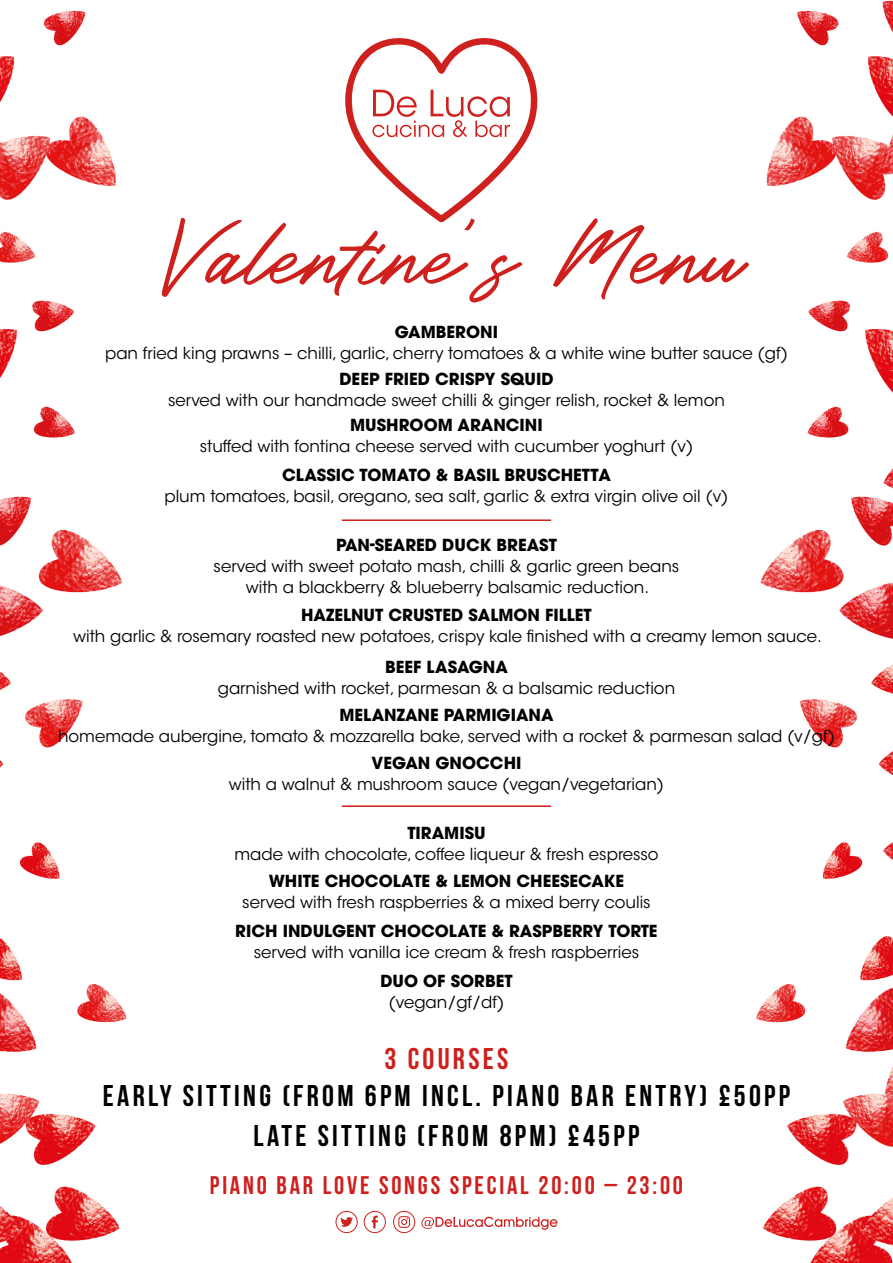
<style>
.page{position:relative;width:893px;height:1263px;background:#fff}
.page>*{position:absolute;margin:0;border:0;box-sizing:border-box;transform-origin:0 0}
.t1{font:87px "Roustel";color:#ce201d}
.t2{font:30px "Bebas Neue";letter-spacing:.11em;color:#000}
.t3{font:30px "Bebas Neue";letter-spacing:.11em;color:#ce201d}
.t4{font:25.5px "Bebas Neue";letter-spacing:.11em;color:#ce201d}
.t5{font:16.5px/21px "ITC Avant Garde Std";color:#000;text-align:center}
.t6{font:700 16.5px "ITC Avant Garde Std";color:#000}
</style>
<div class="page">
<img style="left:0;top:10px;width:127px;height:1253px">
<img style="left:756px;top:0;width:137px;height:1263px">
<svg style="left:345px;top:38px;width:193px;height:185px"></svg>
<hr style="left:342px;top:519px;width:209px;height:2px;background:#ce201d">
<hr style="left:342px;top:805px;width:209px;height:2px;background:#ce201d">
<div style="left:364px;top:1211px;width:22px;height:22px;border:1px solid #ce201d;border-radius:50%"></div>
<svg style="left:372px;top:1215px;width:6px;height:13px"></svg>
<div style="left:335px;top:1211px;width:23px;height:22px;border:1px solid #ce201d;border-radius:50%"></div>
<svg style="left:340px;top:1217px;width:13px;height:10px"></svg>
<div style="left:393px;top:1211px;width:22px;height:22px;border:1px solid #ce201d;border-radius:50%"></div>
<svg style="left:398px;top:1216px;width:12px;height:12px"></svg>
<svg style="left:421px;top:1217px;width:136px;height:13px"></svg>
<h1 class="t1" style="left:157px;top:187px;width:580px">Valentine’s Menu</h1>
<p class="t6" style="left:395px;top:321px;width:105px">GAMBERONI</p>
<p class="t5" style="left:105px;top:343px;width:684px">pan fried king prawns – chilli, garlic, cherry tomatoes &amp; a white wine butter sauce (gf)</p>
<p class="t6" style="left:339px;top:368px;width:216px">DEEP FRIED CRISPY SQUID</p>
<p class="t5" style="left:168px;top:390px;width:558px">served with our handmade sweet chilli &amp; ginger relish, rocket &amp; lemon</p>
<p class="t6" style="left:350px;top:414px;width:194px">MUSHROOM ARANCINI</p>
<p class="t5" style="left:200px;top:436px;width:495px">stuffed with fontina cheese served with cucumber yoghurt (v)</p>
<p class="t6" style="left:282px;top:464px;width:330px">CLASSIC TOMATO &amp; BASIL BRUSCHETTA</p>
<p class="t5" style="left:164px;top:486px;width:566px">plum tomatoes, basil, oregano, sea salt, garlic &amp; extra virgin olive oil (v)</p>
<p class="t6" style="left:336px;top:534px;width:222px">PAN-SEARED DUCK BREAST</p>
<p class="t5" style="left:214px;top:556px;width:467px">served with sweet potato mash, chilli &amp; garlic green beans with a blackberry &amp; blueberry balsamic reduction.</p>
<p class="t6" style="left:301px;top:604px;width:292px">HAZELNUT CRUSTED SALMON FILLET</p>
<p class="t5" style="left:73px;top:626px;width:750px">with garlic &amp; rosemary roasted new potatoes, crispy kale finished with a creamy lemon sauce.</p>
<p class="t6" style="left:385px;top:656px;width:124px">BEEF LASAGNA</p>
<p class="t5" style="left:218px;top:678px;width:459px">garnished with rocket, parmesan &amp; a balsamic reduction</p>
<p class="t6" style="left:339px;top:704px;width:216px">MELANZANE PARMIGIANA</p>
<p class="t5" style="left:58px;top:726px;width:778px">homemade aubergine, tomato &amp; mozzarella bake, served with a rocket &amp; parmesan salad (v/gf)</p>
<p class="t6" style="left:372px;top:752px;width:151px">VEGAN GNOCCHI</p>
<p class="t5" style="left:229px;top:774px;width:437px">with a walnut &amp; mushroom sauce (vegan/vegetarian)</p>
<p class="t6" style="left:407px;top:822px;width:80px">TIRAMISU</p>
<p class="t5" style="left:234px;top:844px;width:426px">made with chocolate, coffee liqueur &amp; fresh espresso</p>
<p class="t6" style="left:269px;top:870px;width:357px">WHITE CHOCOLATE &amp; LEMON CHEESECAKE</p>
<p class="t5" style="left:242px;top:892px;width:410px">served with fresh raspberries &amp; a mixed berry coulis</p>
<p class="t6" style="left:235px;top:920px;width:424px">RICH INDULGENT CHOCOLATE &amp; RASPBERRY TORTE</p>
<p class="t5" style="left:254px;top:942px;width:387px">served with vanilla ice cream &amp; fresh raspberries</p>
<p class="t6" style="left:380px;top:970px;width:134px">DUO OF SORBET</p>
<p class="t5" style="left:389px;top:992px;width:117px">(vegan/gf/df)</p>
<h2 class="t3" style="left:385px;top:1042px;width:125px">3 COURSES</h2>
<h2 class="t2" style="left:103px;top:1079px;width:689px">EARLY SITTING (FROM 6PM INCL. PIANO BAR ENTRY) £50PP</h2>
<h2 class="t2" style="left:254px;top:1119px;width:387px">LATE SITTING (FROM 8PM) £45PP</h2>
<h3 class="t4" style="left:210px;top:1171px;width:475px">PIANO BAR LOVE SONGS SPECIAL 20:00 – 23:00</h3>
</div>
